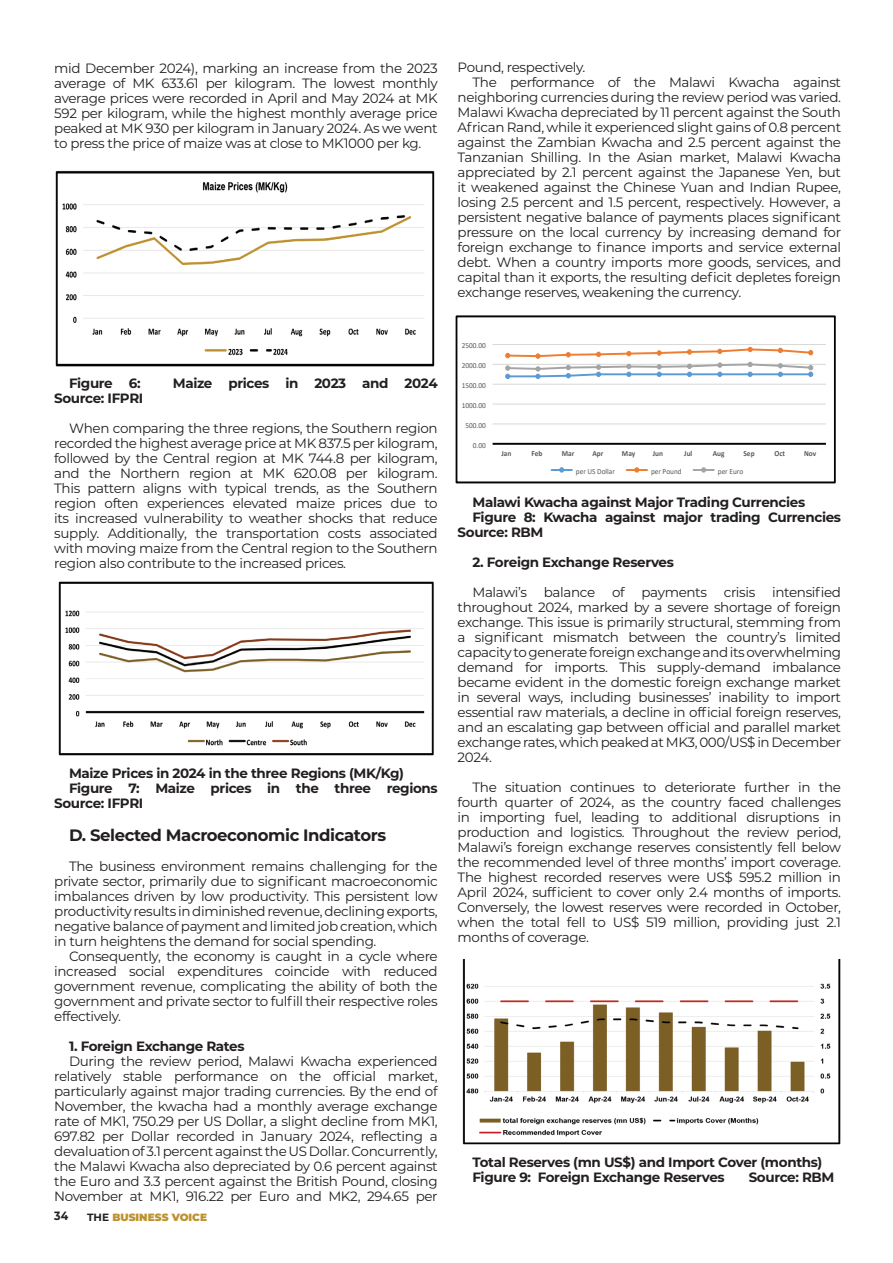
<style>
.page{position:relative;width:893px;height:1263px;background:#fff}
.page>*{position:absolute;margin:0;border:0;box-sizing:border-box;transform-origin:0 0}
.t1{font:700 16.5px "Montserrat";letter-spacing:-.025em;color:#231f20}
.t2{font:13.5px/15px "Montserrat";letter-spacing:-.025em;color:#231f20;text-align:justify}
.t3{font:700 13.5px/15px "Montserrat";letter-spacing:-.025em;color:#231f20}
.t4{font:700 12px "Montserrat";color:#231f20;scale:.91 1}
.t5{font:900 10.5px "Montserrat";color:#bd932e}
.t6{font:7.8px "Calibri";color:#595959;scale:.94 1}
.t7{font:700 7.8px "Calibri";color:#595959;scale:.94 1}
.s1{font-weight:700;color:#231f20}
</style>
<div class="page">
<img style="left:55px;top:170px;width:380px;height:197px">
<img style="left:58px;top:582px;width:376px;height:174px">
<hr style="left:493px;top:424px;width:333px;height:1px;background:#d9d9d8">
<hr style="left:493px;top:404px;width:333px;height:1px;background:#d9d9d8">
<hr style="left:493px;top:384px;width:333px;height:1px;background:#d9d9d8">
<hr style="left:493px;top:364px;width:333px;height:1px;background:#d9d9d8">
<hr style="left:493px;top:344px;width:333px;height:1px;background:#d9d9d8">
<hr style="left:493px;top:443px;width:333px;height:2px;background:#040503">
<svg style="left:505px;top:347px;width:308px;height:32px"></svg>
<hr style="left:551px;top:469px;width:21px;height:2px;background:#5c9ad3">
<svg style="left:559px;top:467px;width:5px;height:5px"></svg>
<hr style="left:627px;top:469px;width:20px;height:2px;background:#ee7d30">
<svg style="left:634px;top:467px;width:5px;height:5px"></svg>
<hr style="left:693px;top:469px;width:21px;height:2px;background:#a5a4a4">
<svg style="left:701px;top:467px;width:5px;height:5px"></svg>
<div style="left:456px;top:315px;width:380px;height:168px;border:2px solid #040503"></div>
<img style="left:462px;top:959px;width:379px;height:186px">
<p class="t2" style="left:54px;top:60px;width:385px">mid December 2024), marking an increase from the 2023 average of MK 633.61 per kilogram. The lowest monthly average prices were recorded in April and May 2024 at MK 592 per kilogram, while the highest monthly average price peaked at MK 930 per kilogram in January 2024. As we went to press the price of maize was at close to MK1000 per kg.</p>
<p class="t3" style="left:69px;top:375px;width:73px">Figure 6:</p>
<p class="t3" style="left:173px;top:375px;width:266px">Maize prices in 2023 and 2024</p>
<p class="t3" style="left:54px;top:390px;width:91px">Source: IFPRI</p>
<p class="t2" style="left:54px;top:420px;width:385px;text-indent:15px">When comparing the three regions, the Southern region recorded the highest average price at MK 837.5 per kilogram, followed by the Central region at MK 744.8 per kilogram, and the Northern region at MK 620.08 per kilogram.<br>This pattern aligns with typical trends, as the Southern region often experiences elevated maize prices due to its increased vulnerability to weather shocks that reduce supply. Additionally, the transportation costs associated with moving maize from the Central region to the Southern region also contribute to the increased prices.</p>
<p class="t3" style="left:69px;top:765px;width:336px">Maize Prices in 2024 in the three Regions (MK/Kg)</p>
<p class="t3" style="left:69px;top:780px;width:370px">Figure 7: Maize prices in the three regions</p>
<p class="t3" style="left:54px;top:795px;width:91px">Source: IFPRI</p>
<p class="t1" style="left:69px;top:823px;width:319px">D. Selected Macroeconomic Indicators</p>
<p class="t2" style="left:54px;top:858px;width:385px;text-indent:15px">The business environment remains challenging for the private sector, primarily due to significant macroeconomic imbalances driven by low productivity. This persistent low productivity results in diminished revenue, declining exports, negative balance of payment and limited job creation, which in turn heightens the demand for social spending.</p>
<p class="t2" style="left:54px;top:948px;width:385px;text-indent:15px">Consequently, the economy is caught in a cycle where increased social expenditures coincide with reduced government revenue, complicating the ability of both the government and private sector to fulfill their respective roles effectively.</p>
<p class="t3" style="left:69px;top:1038px;width:177px">1. Foreign Exchange Rates</p>
<p class="t2" style="left:54px;top:1053px;width:385px;text-indent:15px">During the review period, Malawi Kwacha experienced relatively stable performance on the official market, particularly against major trading currencies. By the end of November, the kwacha had a monthly average exchange rate of MK1, 750.29 per US Dollar, a slight decline from MK1, 697.82 per Dollar recorded in January 2024, reflecting a devaluation of 3.1 percent against the US Dollar. Concurrently, the Malawi Kwacha also depreciated by 0.6 percent against the Euro and 3.3 percent against the British Pound, closing November at MK1, 916.22 per Euro and MK2, 294.65 per</p>
<p class="t4" style="left:54px;top:1207px;width:17px">34</p>
<p class="t5" style="left:87px;top:1209px;width:121px"><span class="s1">the</span> BUSINESS VOICE</p>
<p class="t2" style="left:458px;top:59px;width:129px">Pound, respectively.</p>
<p class="t2" style="left:472px;top:74px;width:370px">The performance of the Malawi Kwacha against</p>
<p class="t2" style="left:458px;top:89px;width:385px">neighboring currencies during the review period was varied.</p>
<p class="t2" style="left:458px;top:104px;width:385px">Malawi Kwacha depreciated by 11 percent against the South</p>
<p class="t2" style="left:458px;top:119px;width:385px">African Rand, while it experienced slight gains of 0.8 percent</p>
<p class="t2" style="left:458px;top:134px;width:385px">against the Zambian Kwacha and 2.5 percent against the</p>
<p class="t2" style="left:458px;top:149px;width:385px">Tanzanian Shilling. In the Asian market, Malawi Kwacha</p>
<p class="t2" style="left:458px;top:164px;width:385px">appreciated by 2.1 percent against the Japanese Yen, but</p>
<p class="t2" style="left:458px;top:179px;width:385px">it weakened against the Chinese Yuan and Indian Rupee,</p>
<p class="t2" style="left:458px;top:194px;width:385px">losing 2.5 percent and 1.5 percent, respectively. However, a</p>
<p class="t2" style="left:458px;top:209px;width:385px">persistent negative balance of payments places significant</p>
<p class="t2" style="left:458px;top:224px;width:385px">pressure on the local currency by increasing demand for</p>
<p class="t2" style="left:458px;top:239px;width:385px">foreign exchange to finance imports and service external</p>
<p class="t2" style="left:458px;top:254px;width:385px">debt. When a country imports more goods, services, and</p>
<p class="t2" style="left:458px;top:269px;width:385px">capital than it exports, the resulting deficit depletes foreign</p>
<p class="t2" style="left:458px;top:284px;width:285px">exchange reserves, weakening the currency.</p>
<p class="t6" style="left:462px;top:340px;width:27px">2500.00</p>
<p class="t6" style="left:462px;top:360px;width:27px">2000.00</p>
<p class="t6" style="left:462px;top:380px;width:27px">1500.00</p>
<p class="t6" style="left:462px;top:400px;width:27px">1000.00</p>
<p class="t6" style="left:465px;top:420px;width:23px">500.00</p>
<p class="t6" style="left:473px;top:440px;width:15px">0.00</p>
<p class="t7" style="left:501px;top:448px;width:12px">Jan</p>
<p class="t7" style="left:532px;top:448px;width:13px">Feb</p>
<p class="t7" style="left:562px;top:448px;width:15px">Mar</p>
<p class="t7" style="left:592px;top:448px;width:13px">Apr</p>
<p class="t7" style="left:622px;top:448px;width:16px">May</p>
<p class="t7" style="left:653px;top:448px;width:12px">Jun</p>
<p class="t7" style="left:684px;top:448px;width:10px">Jul</p>
<p class="t7" style="left:713px;top:448px;width:14px">Aug</p>
<p class="t7" style="left:744px;top:448px;width:13px">Sep</p>
<p class="t7" style="left:774px;top:448px;width:13px">Oct</p>
<p class="t7" style="left:804px;top:448px;width:14px">Nov</p>
<p class="t6" style="left:576px;top:466px;width:43px">per US Dollar</p>
<p class="t6" style="left:651px;top:466px;width:34px">per Pound</p>
<p class="t6" style="left:718px;top:466px;width:28px">per Euro</p>
<p class="t3" style="left:472px;top:494px;width:334px">Malawi Kwacha against Major Trading Currencies</p>
<p class="t3" style="left:472px;top:509px;width:370px">Figure 8: Kwacha against major trading Currencies</p>
<p class="t3" style="left:458px;top:524px;width:87px">Source: RBM</p>
<p class="t3" style="left:472px;top:554px;width:203px">2. Foreign Exchange Reserves</p>
<p class="t2" style="left:458px;top:584px;width:385px;text-indent:15px">Malawi’s balance of payments crisis intensified throughout 2024, marked by a severe shortage of foreign exchange. This issue is primarily structural, stemming from a significant mismatch between the country’s limited capacity to generate foreign exchange and its overwhelming demand for imports. This supply-demand imbalance became evident in the domestic foreign exchange market in several ways, including businesses’ inability to import essential raw materials, a decline in official foreign reserves, and an escalating gap between official and parallel market exchange rates, which peaked at MK3, 000/US$ in December 2024.</p>
<p class="t2" style="left:458px;top:779px;width:385px;text-indent:15px">The situation continues to deteriorate further in the fourth quarter of 2024, as the country faced challenges in importing fuel, leading to additional disruptions in production and logistics. Throughout the review period, Malawi’s foreign exchange reserves consistently fell below the recommended level of three months’ import coverage.<br>The highest recorded reserves were US$ 595.2 million in April 2024, sufficient to cover only 2.4 months of imports.<br>Conversely, the lowest reserves were recorded in October, when the total fell to US$ 519 million, providing just 2.1 months of coverage.</p>
<p class="t3" style="left:472px;top:1154px;width:351px">Total Reserves (mn US$) and Import Cover (months)<br>Figure 9: Foreign Exchange Reserves</p>
<p class="t3" style="left:749px;top:1169px;width:87px">Source: RBM</p>
</div>
